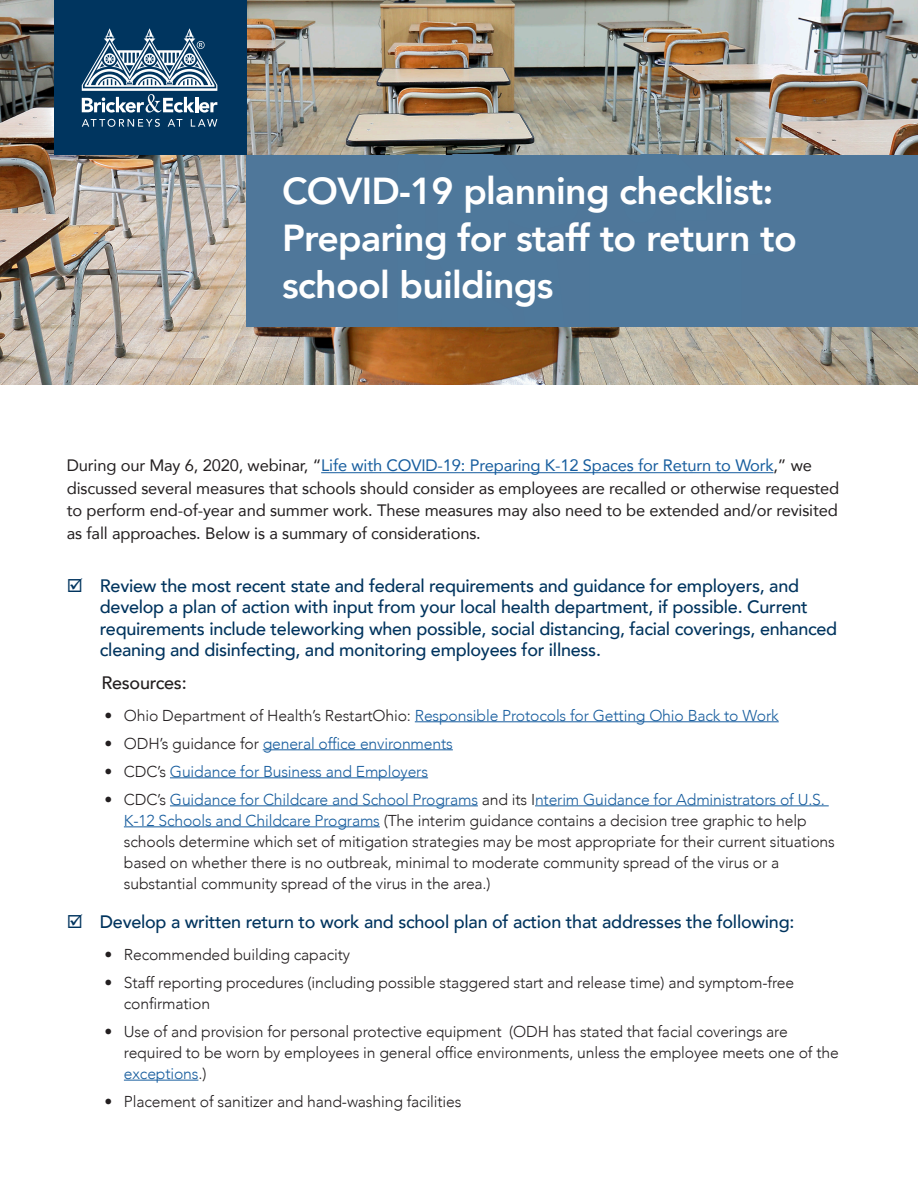
<style>
.page{position:relative;width:918px;height:1188px;background:#fff}
.page>*{position:absolute;margin:0;border:0;box-sizing:border-box;transform-origin:0 0}
.t1{font:800 37.5px/46.8px "Avenir LT Com";letter-spacing:-.02em;color:#fff}
.Check-list{font:500 18px/21.6px "Avenir LT Com";letter-spacing:-.015em;color:#00345e}
.Resources{font:500 18px "Avenir LT Com";letter-spacing:-.015em;color:#231f20}
.Text_1{font:16.5px/22.5px "Avenir LT Com";letter-spacing:-.01em;color:#231f20}
.Bullet{font:300 15.75px/21px "Avenir LT Com";letter-spacing:-.01em;color:#231f20}
.Bullet-2{font:300 15.75px "Avenir LT Com";letter-spacing:-.01em;color:#175d9e}
.s1{color:#175d9e}
.s2{color:#231f20}
</style>
<div class="page">
<img style="left:0;top:0;width:918px;height:384px">
<div style="left:55px;top:0;width:192px;height:155px;background:#00355f"></div>
<svg style="left:82px;top:119px;width:78px;height:8px"></svg>
<svg style="left:168px;top:119px;width:14px;height:8px"></svg>
<svg style="left:191px;top:119px;width:26px;height:8px"></svg>
<svg style="left:82px;top:28px;width:135px;height:85px"></svg>
<div style="left:247px;top:155px;width:671px;height:171px;background:#4f779a"></div>
<hr style="left:321px;top:472px;width:452px;height:1px;background:#175d9e">
<hr style="left:415px;top:721px;width:364px;height:1px;background:#175d9e">
<hr style="left:263px;top:749px;width:190px;height:1px;background:#175d9e">
<hr style="left:170px;top:777px;width:258px;height:1px;background:#175d9e">
<hr style="left:170px;top:805px;width:308px;height:1px;background:#175d9e">
<hr style="left:535px;top:805px;width:294px;height:1px;background:#175d9e">
<hr style="left:124px;top:826px;width:256px;height:1px;background:#175d9e">
<hr style="left:124px;top:1080px;width:74px;height:1px;background:#175d9e">
<p class="t1" style="left:282px;top:168px;width:516px">COVID-19 planning checklist:<br>Preparing for staff to return to school buildings</p>
<p class="Text_1" style="left:67px;top:454px;width:774px">During our May 6, 2020, webinar, “<span class="s1">Life with COVID-19: Preparing K-12 Spaces for Return to Work</span>,” we discussed several measures that schools should consider as employees are recalled or otherwise requested to perform end-of-year and summer work. These measures may also need to be extended and/or revisited as fall approaches. Below is a summary of considerations.</p>
<p class="Check-list" style="left:100px;top:575px;width:739px;text-indent:-33px">☑ Review the most recent state and federal requirements and guidance for employers, and develop a plan of action with input from your local health department, if possible. Current requirements include teleworking when possible, social distancing, facial coverings, enhanced cleaning and disinfecting, and monitoring employees for illness.</p>
<p class="Resources" style="left:101px;top:672px;width:87px">Resources:</p>
<p class="Bullet-2" style="left:104px;top:706px;width:676px"><span class="s2">• Ohio Department of Health’s RestartOhio:</span> Responsible Protocols for Getting Ohio Back to Work</p>
<p class="Bullet-2" style="left:104px;top:734px;width:350px"><span class="s2">• ODH’s guidance for</span> general office environments</p>
<p class="Bullet-2" style="left:104px;top:762px;width:325px"><span class="s2">• CDC’s</span> Guidance for Business and Employers</p>
<p class="Bullet" style="left:124px;top:789px;width:713px;text-indent:-20px">• CDC’s <span class="s1">Guidance for Childcare and School Programs</span> and its I<span class="s1">nterim Guidance for Administrators of U.S.<br>K-12 Schools and Childcare Programs</span> (The interim guidance contains a decision tree graphic to help schools determine which set of mitigation strategies may be most appropriate for their current situations based on whether there is no outbreak, minimal to moderate community spread of the virus or a substantial community spread of the virus in the area.)</p>
<p class="Check-list" style="left:67px;top:911px;width:729px">☑ Develop a written return to work and school plan of action that addresses the following:</p>
<p class="Bullet" style="left:104px;top:944px;width:247px">• Recommended building capacity</p>
<p class="Bullet" style="left:124px;top:972px;width:672px;text-indent:-20px">• Staff reporting procedures (including possible staggered start and release time) and symptom-free confirmation</p>
<p class="Bullet" style="left:124px;top:1021px;width:716px;text-indent:-20px">• Use of and provision for personal protective equipment (ODH has stated that facial coverings are required to be worn by employees in general office environments, unless the employee meets one of the <span class="s1">exceptions</span>.)</p>
<p class="Bullet" style="left:104px;top:1091px;width:359px">• Placement of sanitizer and hand-washing facilities</p>
</div>
